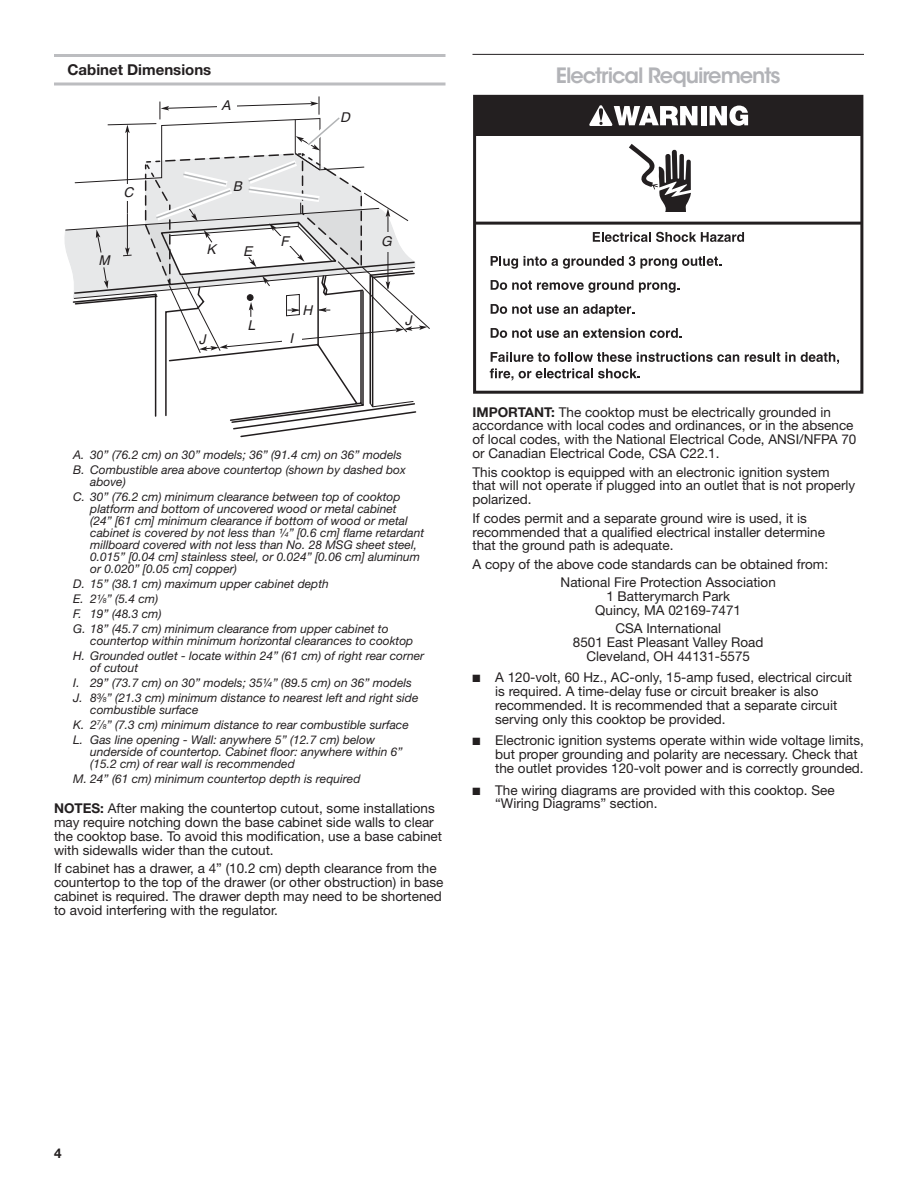
<style>
.page{position:relative;width:918px;height:1188px;background:#fff}
.page>*{position:absolute;margin:0;border:0;box-sizing:border-box;transform-origin:0 0}
.Heading_2{font:600 21px "ITC Avant Garde Std";letter-spacing:-.05em;color:#b2b3b7}
.Heading_3_Rules{font:700 15px "Helvetica Neue";color:#231f20}
.Body{font:13.5px/13.8px "Helvetica Neue LT Std";color:#231f20}
.Body_Centered{font:13.5px/13.8px "Helvetica Neue LT Std";color:#231f20;text-align:center}
.t1{font:italic 13.5px "Helvetica";color:#211d1e}
.t2{font:700 13.5px "Helvetica Neue LT Std";color:#231f20}
.t3{font:italic 12px/15px "Helvetica Neue";color:#231f20}
.s1{font-size:7.05px}
.s2{font-weight:700}
</style>
<div class="page">
<hr style="left:54px;top:54px;width:392px;height:3px;background:#bcbdc0">
<svg style="left:54px;top:82px;width:392px;height:4px;background:#cccdcf"></svg>
<hr style="left:472px;top:54px;width:392px;height:1px;background:#231f20">
<svg style="left:65px;top:96px;width:362px;height:341px"></svg>
<svg style="left:629px;top:144px;width:62px;height:68px"></svg>
<div style="left:475px;top:96px;width:387px;height:39px;background:#231f20"></div>
<hr style="left:475px;top:222px;width:387px;height:3px;background:#231f20">
<div style="left:473px;top:95px;width:390px;height:299px;border:3px solid #231f20"></div>
<svg style="left:593px;top:232px;width:151px;height:10px"></svg>
<svg style="left:491px;top:256px;width:27px;height:13px"></svg>
<svg style="left:524px;top:256px;width:197px;height:13px"></svg>
<svg style="left:491px;top:280px;width:188px;height:13px"></svg>
<svg style="left:491px;top:304px;width:143px;height:13px"></svg>
<svg style="left:491px;top:328px;width:191px;height:10px"></svg>
<svg style="left:491px;top:352px;width:248px;height:10px"></svg>
<svg style="left:745px;top:352px;width:94px;height:12px"></svg>
<svg style="left:490px;top:368px;width:23px;height:13px"></svg>
<svg style="left:519px;top:368px;width:121px;height:10px"></svg>
<svg style="left:589px;top:105px;width:108px;height:21px"></svg>
<div style="left:701px;top:106px;width:6px;height:19px;background:#fff"></div>
<svg style="left:710px;top:106px;width:38px;height:20px"></svg>
<h3 class="Heading_3_Rules" style="left:68px;top:60px;width:145px">Cabinet Dimensions</h3>
<p class="t1" style="left:222px;top:97px;width:14px">A</p>
<p class="t1" style="left:124px;top:184px;width:15px">C</p>
<p class="t1" style="left:98px;top:252px;width:16px">M</p>
<p class="t1" style="left:233px;top:178px;width:14px">B</p>
<p class="t1" style="left:206px;top:241px;width:14px">K</p>
<p class="t1" style="left:243px;top:243px;width:14px">E</p>
<p class="t1" style="left:281px;top:233px;width:13px">F</p>
<p class="t1" style="left:247px;top:317px;width:12px">L</p>
<p class="t1" style="left:199px;top:331px;width:12px">J</p>
<p class="t1" style="left:290px;top:330px;width:9px">I</p>
<p class="t1" style="left:303px;top:302px;width:15px">H</p>
<p class="t1" style="left:340px;top:109px;width:15px">D</p>
<p class="t1" style="left:381px;top:233px;width:15px">G</p>
<p class="t1" style="left:405px;top:312px;width:12px">J</p>
<p class="t3" style="left:73px;top:447px;width:334px">A. 30” (76.2 cm) on 30” models; 36” (91.4 cm) on 36” models<br>B. Combustible area above countertop (shown by dashed box</p>
<p class="t3" style="left:73px;top:474px;width:329px;text-indent:17px">above)<br>C. 30” (76.2 cm) minimum clearance between top of cooktop</p>
<p class="t3" style="left:90px;top:503px;width:335px;line-height:12px">platform and bottom of uncovered wood or metal cabinet<br>(24” [61 cm] minimum clearance if bottom of wood or metal cabinet is covered by not less than ¹⁄<span class="s1">4</span>” [0.6 cm] flame retardant millboard covered with not less than No. 28 MSG sheet steel, 0.015” [0.04 cm] stainless steel, or 0.024” [0.06 cm] aluminum or 0.020” [0.05 cm] copper)</p>
<p class="t3" style="left:73px;top:576px;width:317px">D. 15” (38.1 cm) maximum upper cabinet depth<br>E. 2¹⁄<span class="s1">8</span>” (5.4 cm)<br>F. 19” (48.3 cm)<br>G. 18” (45.7 cm) minimum clearance from upper cabinet to</p>
<p class="t3" style="left:73px;top:633px;width:352px;text-align:center">countertop within minimum horizontal clearances to cooktop<br>H. Grounded outlet - locate within 24” (61 cm) of right rear corner</p>
<p class="t3" style="left:73px;top:660px;width:347px;text-indent:17px">of cutout<br>I. 29” (73.7 cm) on 30” models; 35¼” (89.5 cm) on 36” models<br>J. 8³⁄<span class="s1">8</span>” (21.3 cm) minimum distance to nearest left and right side</p>
<p class="t3" style="left:73px;top:702px;width:337px;text-indent:17px">combustible surface<br>K. 2<sup>7</sup>⁄<span class="s1">8</span>” (7.3 cm) minimum distance to rear combustible surface<br>L. Gas line opening - Wall: anywhere 5” (12.7 cm) below</p>
<p class="t3" style="left:90px;top:746px;width:314px;line-height:12px">underside of countertop. Cabinet floor: anywhere within 6” (15.2 cm) of rear wall is recommended</p>
<p class="t3" style="left:73px;top:771px;width:289px">M. 24” (61 cm) minimum countertop depth is required</p>
<p class="Body" style="left:54px;top:801px;width:390px"><span class="s2">NOTES:</span> After making the countertop cutout, some installations may require notching down the base cabinet side walls to clear the cooktop base. To avoid this modification, use a base cabinet with sidewalls wider than the cutout.</p>
<p class="Body" style="left:54px;top:861px;width:391px">If cabinet has a drawer, a 4” (10.2 cm) depth clearance from the countertop to the top of the drawer (or other obstruction) in base cabinet is required. The drawer depth may need to be shortened to avoid interfering with the regulator.</p>
<h2 class="Heading_2" style="left:556px;top:62px;width:226px">Electrical Requirements</h2>
<p class="Body" style="left:472px;top:405px;width:385px"><span class="s2">IMPORTANT:</span> The cooktop must be electrically grounded in accordance with local codes and ordinances, or in the absence of local codes, with the National Electrical Code, ANSI/NFPA 70 or Canadian Electrical Code, CSA C22.1.</p>
<p class="Body" style="left:472px;top:465px;width:384px">This cooktop is equipped with an electronic ignition system that will not operate if plugged into an outlet that is not properly polarized.</p>
<p class="Body" style="left:472px;top:511px;width:354px">If codes permit and a separate ground wire is used, it is recommended that a qualified electrical installer determine that the ground path is adequate.</p>
<p class="Body" style="left:472px;top:557px;width:357px">A copy of the above code standards can be obtained from:</p>
<p class="Body_Centered" style="left:561px;top:575px;width:217px">National Fire Protection Association<br>1 Batterymarch Park<br>Quincy, MA 02169-7471</p>
<p class="Body_Centered" style="left:573px;top:621px;width:192px">CSA International<br>8501 East Pleasant Valley Road<br>Cleveland, OH 44131-5575</p>
<p class="Body" style="left:495px;top:671px;width:359px;text-indent:-23px">■ A 120-volt, 60 Hz., AC-only, 15-amp fused, electrical circuit is required. A time-delay fuse or circuit breaker is also recommended. It is recommended that a separate circuit serving only this cooktop be provided.</p>
<p class="Body" style="left:495px;top:734px;width:370px;text-indent:-23px">■ Electronic ignition systems operate within wide voltage limits, but proper grounding and polarity are necessary. Check that the outlet provides 120-volt power and is correctly grounded.</p>
<p class="Body" style="left:495px;top:783px;width:341px;text-indent:-23px">■ The wiring diagrams are provided with this cooktop. See “Wiring Diagrams” section.</p>
<p class="t2" style="left:54px;top:1145px;width:9px">4</p>
</div>
